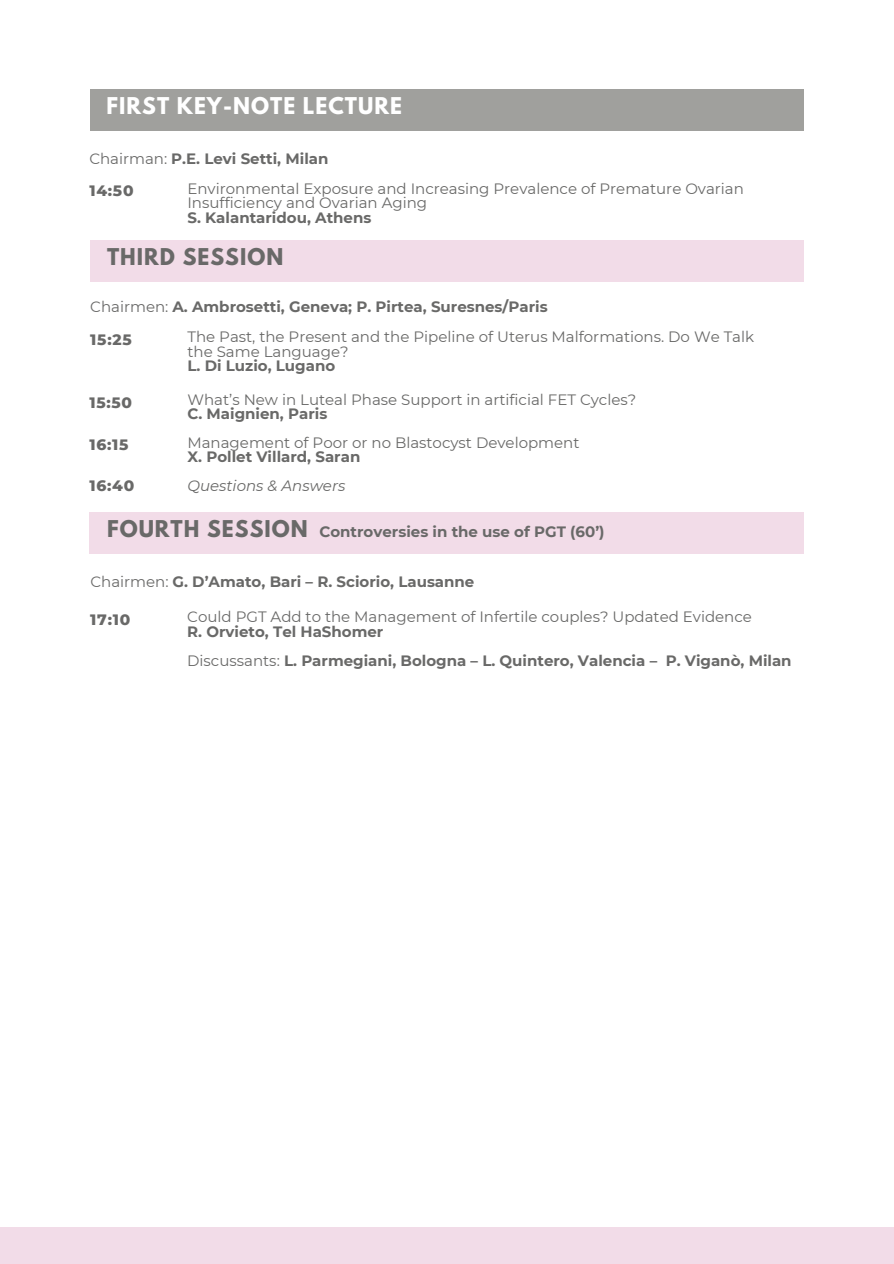
<style>
.page{position:relative;width:894px;height:1264px;background:#fff}
.page>*{position:absolute;margin:0;border:0;box-sizing:border-box;transform-origin:0 0}
.t1{font:700 20.55px "League Spartan";letter-spacing:.05em;color:#fff}
.t2{font:700 20.55px "League Spartan";letter-spacing:.05em;color:#696968}
.t3{font:800 15.3px "Montserrat";letter-spacing:.05em;color:#696968}
.t4{font:700 15px/29.2px "Montserrat";color:#696968}
.t5{font:15px/14.7px "Montserrat";color:#696968}
.t6{font:italic 15px "Montserrat";color:#696968}
.s1{font-weight:400}
.s2{font-family:"League Spartan";font-size:20.55px}
</style>
<div class="page">
<div style="left:0;top:1227px;width:893px;height:36px;background:#f2dce8"></div>
<div style="left:90px;top:240px;width:714px;height:41px;background:#f2dce8"></div>
<div style="left:89px;top:512px;width:715px;height:41px;background:#f2dce8"></div>
<div style="left:90px;top:89px;width:714px;height:41px;background:#a0a09d"></div>
<h1 class="t1" style="left:106px;top:96px;width:297px">FIRST KEY-NOTE LECTURE</h1>
<p class="t4" style="left:89px;top:144px;width:240px"><span class="s1">Chairman:</span> P.E. Levi Setti, Milan</p>
<p class="t3" style="left:89px;top:182px;width:46px">14:50</p>
<p class="t5" style="left:187px;top:181px;width:558px">Environmental Exposure and Increasing Prevalence of Premature Ovarian<br>Insufficiency and Ovarian Aging</p>
<p class="t4" style="left:187px;top:203px;width:185px">S. Kalantaridou, Athens</p>
<h1 class="t2" style="left:107px;top:247px;width:178px">THIRD SESSION</h1>
<p class="t4" style="left:90px;top:292px;width:459px"><span class="s1">Chairmen:</span> A. Ambrosetti, Geneva; P. Pirtea, Suresnes/Paris</p>
<p class="t3" style="left:90px;top:330px;width:43px">15:25</p>
<p class="t5" style="left:187px;top:329px;width:568px">The Past, the Present and the Pipeline of Uterus Malformations. Do We Talk the Same Language?</p>
<p class="t4" style="left:187px;top:351px;width:149px">L. Di Luzio, Lugano</p>
<p class="t3" style="left:89px;top:393px;width:44px">15:50</p>
<p class="t5" style="left:187px;top:392px;width:450px">What’s New in Luteal Phase Support in artificial FET Cycles?</p>
<p class="t4" style="left:187px;top:399px;width:141px">C. Maignien, Paris</p>
<p class="t3" style="left:89px;top:435px;width:41px">16:15</p>
<p class="t5" style="left:187px;top:435px;width:393px">Management of Poor or no Blastocyst Development</p>
<p class="t4" style="left:187px;top:442px;width:174px">X. Pollet Villard, Saran</p>
<p class="t3" style="left:89px;top:476px;width:46px">16:40</p>
<p class="t6" style="left:187px;top:477px;width:159px">Questions &amp; Answers</p>
<p class="t4" style="left:107px;top:516px;width:499px"><span class="s2">FOURTH SESSION</span> Controversies in the use of PGT (60’)</p>
<p class="t4" style="left:90px;top:567px;width:385px"><span class="s1">Chairmen:</span> G. D’Amato, Bari – R. Sciorio, Lausanne</p>
<p class="t5" style="left:187px;top:609px;width:566px">Could PGT Add to the Management of Infertile couples? Updated Evidence</p>
<p class="t4" style="left:187px;top:617px;width:605px">R. Orvieto, Tel HaShomer<br><span class="s1">Discussants:</span> L. Parmegiani, Bologna – L. Quintero, Valencia – P. Viganò, Milan</p>
<p class="t3" style="left:90px;top:610px;width:42px">17:10</p>
</div>
